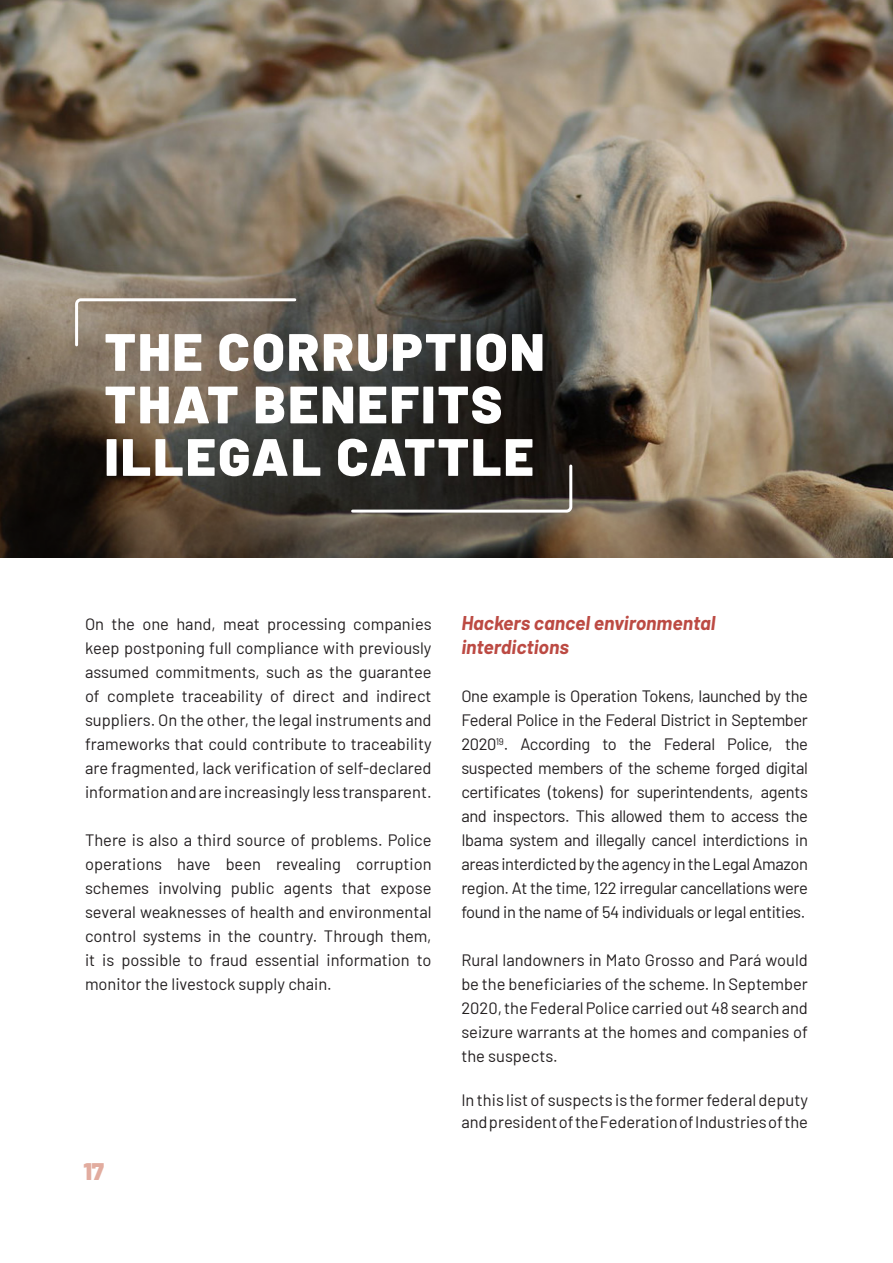
<style>
.page{position:relative;width:893px;height:1263px;background:#fff}
.page>*{position:absolute;margin:0;border:0;box-sizing:border-box;transform-origin:0 0}
.miolo_TÍTULO_CA_35pt{font:900 52.5px/52.5px "Barlow";letter-spacing:.045em;color:#fff}
.t1{font:900 24px "Barlow";color:#e2ac9f}
.miolo_TÍTULO_6_bx_it{font:italic 700 19.5px/24px "Barlow";color:#bc4a43}
.miolo_CORPO_space_be{font:16.5px/24px "Barlow";color:#231f20;text-align:justify}
</style>
<div class="page">
<svg style="left:0;top:0;width:893px;height:557px;background:#74695a"></svg>
<svg style="left:74px;top:297px;width:224px;height:51px;background:#867b6d"></svg>
<svg style="left:350px;top:463px;width:224px;height:51px;background:#363430"></svg>
<p class="miolo_TÍTULO_CA_35pt" style="left:105px;top:322px;width:441px">THE CORRUPTION<br>THAT BENEFITS<br>ILLEGAL CATTLE</p>
<p class="miolo_CORPO_space_be" style="left:85px;top:611px;width:348px">On the one hand, meat processing companies keep postponing full compliance with previously assumed commitments, such as the guarantee of complete traceability of direct and indirect suppliers. On the other, the legal instruments and frameworks that could contribute to traceability are fragmented, lack verification of self-declared information and are increasingly less transparent.</p>
<p class="miolo_CORPO_space_be" style="left:85px;top:827px;width:348px">There is also a third source of problems. Police operations have been revealing corruption schemes involving public agents that expose several weaknesses of health and environmental control systems in the country. Through them, it is possible to fraud essential information to monitor the livestock supply chain.</p>
<h2 class="t1" style="left:83px;top:1153px;width:22px">17</h2>
<p class="miolo_TÍTULO_6_bx_it" style="left:461px;top:609px;width:256px">Hackers cancel environmental interdictions</p>
<p class="miolo_CORPO_space_be" style="left:461px;top:683px;width:348px">One example is Operation Tokens, launched by the Federal Police in the Federal District in September 2020<sup>19</sup>. According to the Federal Police, the suspected members of the scheme forged digital certificates (tokens) for superintendents, agents and inspectors. This allowed them to access the Ibama system and illegally cancel interdictions in areas interdicted by the agency in the Legal Amazon region. At the time, 122 irregular cancellations were found in the name of 54 individuals or legal entities.</p>
<p class="miolo_CORPO_space_be" style="left:461px;top:947px;width:348px">Rural landowners in Mato Grosso and Pará would be the beneficiaries of the scheme. In September 2020, the Federal Police carried out 48 search and seizure warrants at the homes and companies of the suspects.</p>
<p class="miolo_CORPO_space_be" style="left:461px;top:1087px;width:348px;line-height:22.5px">In this list of suspects is the former federal deputy and president of the Federation of Industries of the</p>
</div>
